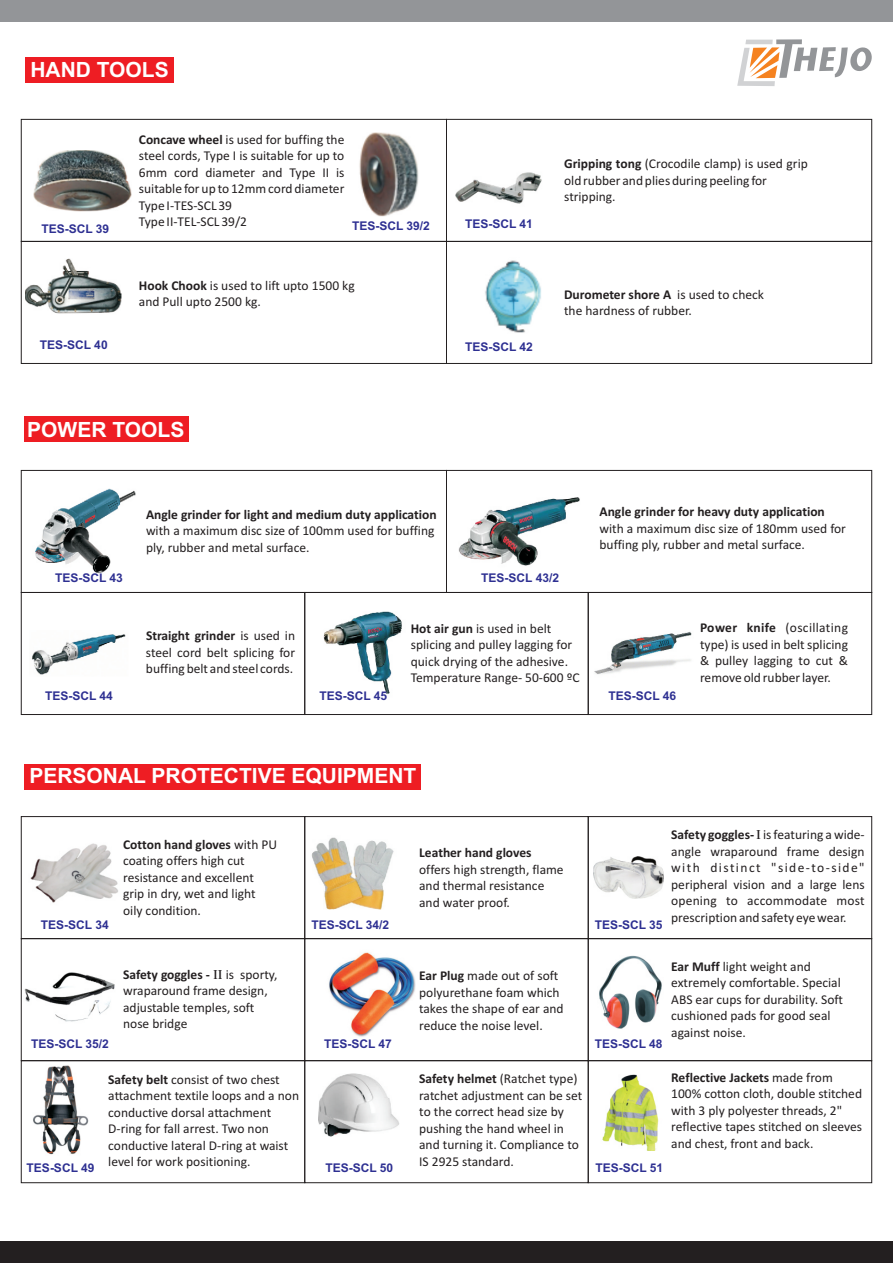
<style>
.page{position:relative;width:893px;height:1263px;background:#fff}
.page>*{position:absolute;margin:0;border:0;box-sizing:border-box;transform-origin:0 0}
.t1{font:700 21px "Arial";color:#fff}
.t2{font:13.5px/16.5px "Calibri";color:#231f20}
.t3{font:700 13.5px "Calibri";color:#231f20}
.t4{font:700 12px "Arial";color:#2e3092}
.s1{font-weight:700}
.s2{font-family:"Californian FB";font-weight:700}
</style>
<div class="page">
<div style="left:446px;top:119px;width:426px;height:123px;border:1px solid #231f20"></div>
<div style="left:446px;top:241px;width:426px;height:123px;border:1px solid #231f20"></div>
<img style="left:455px;top:172px;width:87px;height:32px">
<img style="left:485px;top:260px;width:56px;height:73px">
<div style="left:446px;top:470px;width:426px;height:123px;border:1px solid #231f20"></div>
<div style="left:21px;top:470px;width:426px;height:123px;border:1px solid #231f20"></div>
<div style="left:21px;top:592px;width:284px;height:123px;border:1px solid #231f20"></div>
<div style="left:305px;top:592px;width:283px;height:123px;border:1px solid #231f20"></div>
<div style="left:588px;top:592px;width:284px;height:123px;border:1px solid #231f20"></div>
<div style="left:21px;top:816px;width:284px;height:123px;border:1px solid #231f20"></div>
<div style="left:305px;top:816px;width:283px;height:123px;border:1px solid #231f20"></div>
<div style="left:588px;top:816px;width:284px;height:123px;border:1px solid #231f20"></div>
<div style="left:21px;top:938px;width:284px;height:123px;border:1px solid #231f20"></div>
<div style="left:305px;top:938px;width:283px;height:123px;border:1px solid #231f20"></div>
<div style="left:588px;top:938px;width:284px;height:123px;border:1px solid #231f20"></div>
<div style="left:21px;top:1060px;width:284px;height:123px;border:1px solid #231f20"></div>
<div style="left:305px;top:1060px;width:283px;height:123px;border:1px solid #231f20"></div>
<div style="left:588px;top:1060px;width:284px;height:123px;border:1px solid #231f20"></div>
<div style="left:25px;top:764px;width:396px;height:25px;background:#ee1d23"></div>
<div style="left:25px;top:417px;width:164px;height:25px;background:#ee1d23"></div>
<div style="left:25px;top:57px;width:148px;height:25px;background:#ee1d23"></div>
<img style="left:458px;top:497px;width:122px;height:69px">
<img style="left:323px;top:611px;width:79px;height:83px">
<img style="left:30px;top:843px;width:88px;height:60px">
<img style="left:311px;top:837px;width:83px;height:72px">
<img style="left:599px;top:955px;width:63px;height:74px">
<img style="left:33px;top:1065px;width:55px;height:90px">
<img style="left:329px;top:952px;width:86px;height:85px">
<img style="left:35px;top:488px;width:101px;height:86px">
<img style="left:594px;top:631px;width:98px;height:43px">
<div style="left:0;top:0;width:893px;height:21px;background:#939598"></div>
<div style="left:0;top:1242px;width:893px;height:21px;background:#231f20"></div>
<svg style="left:737px;top:39px;width:135px;height:47px"></svg>
<div style="left:21px;top:119px;width:426px;height:123px;border:1px solid #231f20"></div>
<div style="left:21px;top:241px;width:426px;height:123px;border:1px solid #231f20"></div>
<img style="left:33px;top:150px;width:99px;height:62px">
<img style="left:359px;top:133px;width:60px;height:84px">
<img style="left:26px;top:259px;width:95px;height:55px">
<img style="left:31px;top:634px;width:95px;height:41px">
<img style="left:602px;top:1074px;width:57px;height:77px">
<img style="left:24px;top:972px;width:91px;height:50px">
<img style="left:593px;top:857px;width:71px;height:41px">
<img style="left:319px;top:1073px;width:80px;height:64px">
<h1 class="t1" style="left:30px;top:62px;width:140px">HAND TOOLS</h1>
<p class="t2" style="left:139px;top:132px;width:207px"><span class="s1">Concave wheel</span> is used for buffing the steel cords, Type I is suitable for up to<br>6mm cord diameter and Type II is suitable for up to 12mm cord diameter<br>Type I-TES-SCL 39<br>Type II-TEL-SCL 39/2</p>
<p class="t4" style="left:41px;top:224px;width:69px">TES-SCL 39</p>
<p class="t4" style="left:352px;top:222px;width:79px">TES-SCL 39/2</p>
<p class="t4" style="left:40px;top:340px;width:69px">TES-SCL 40</p>
<p class="t2" style="left:139px;top:278px;width:217px"><span class="s1">Hook Chook</span> is used to lift upto 1500 kg and Pull upto 2500 kg.</p>
<h1 class="t1" style="left:27px;top:422px;width:159px">POWER TOOLS</h1>
<p class="t3" style="left:146px;top:509px;width:292px">Angle grinder for light and medium duty application</p>
<p class="t2" style="left:146px;top:524px;width:290px">with a maximum disc size of 100mm used for buffing ply, rubber and metal surface.</p>
<p class="t4" style="left:465px;top:219px;width:69px">TES-SCL 41</p>
<p class="t4" style="left:465px;top:342px;width:69px">TES-SCL 42</p>
<p class="t2" style="left:564px;top:156px;width:245px"><span class="s1">Gripping tong</span> (Crocodile clamp) is used grip old rubber and plies during peeling for stripping.</p>
<p class="t2" style="left:564px;top:287px;width:201px"><span class="s1">Durometer shore A</span> is used to check the hardness of rubber.</p>
<p class="t3" style="left:599px;top:506px;width:227px">Angle grinder for heavy duty application</p>
<p class="t2" style="left:599px;top:521px;width:248px">with a maximum disc size of 180mm used for buffing ply, rubber and metal surface.</p>
<p class="t4" style="left:55px;top:573px;width:69px">TES-SCL 43</p>
<p class="t4" style="left:481px;top:573px;width:79px">TES-SCL 43/2</p>
<p class="t2" style="left:146px;top:628px;width:151px;text-align:justify"><span class="s1">Straight grinder</span> is used in steel cord belt splicing for buffing belt and steel cords.</p>
<p class="t2" style="left:411px;top:621px;width:170px"><span class="s1">Hot air gun</span> is used in belt splicing and pulley lagging for quick drying of the adhesive.<br>Temperature Range- 50-600 ºC</p>
<p class="t2" style="left:700px;top:620px;width:149px;text-align:justify"><span class="s1">Power knife</span> (oscillating type) is used in belt splicing &amp; pulley lagging to cut &amp; remove old rubber layer.</p>
<p class="t4" style="left:45px;top:691px;width:69px">TES-SCL 44</p>
<p class="t4" style="left:319px;top:691px;width:69px">TES-SCL 45</p>
<p class="t4" style="left:608px;top:691px;width:69px">TES-SCL 46</p>
<h1 class="t1" style="left:29px;top:768px;width:389px">PERSONAL PROTECTIVE EQUIPMENT</h1>
<p class="t4" style="left:41px;top:920px;width:69px">TES-SCL 34</p>
<p class="t2" style="left:123px;top:837px;width:155px"><span class="s1">Cotton hand gloves</span> with PU coating offers high cut resistance and excellent grip in dry, wet and light oily condition.</p>
<p class="t3" style="left:419px;top:847px;width:114px">Leather hand gloves</p>
<p class="t2" style="left:419px;top:862px;width:146px">offers high strength, flame and thermal resistance and water proof.</p>
<p class="t4" style="left:311px;top:920px;width:79px">TES-SCL 34/2</p>
<p class="t4" style="left:595px;top:920px;width:69px">TES-SCL 35</p>
<p class="t2" style="left:671px;top:828px;width:195px;text-align:justify"><span class="s1">Safety goggles-</span> <span class="s2">I</span> is featuring a wide&shy;angle wraparound frame design with distinct "side-to-side" peripheral vision and a large lens opening to accommodate most prescription and safety eye wear.</p>
<p class="t2" style="left:123px;top:967px;width:156px"><span class="s1">Safety goggles -</span> <span class="s2">II</span> is sporty, wraparound frame design, adjustable temples, soft nose bridge</p>
<p class="t2" style="left:419px;top:969px;width:146px"><span class="s1">Ear Plug</span> made out of soft polyurethane foam which takes the shape of ear and reduce the noise level.</p>
<p class="t2" style="left:671px;top:959px;width:173px"><span class="s1">Ear Muff</span> light weight and extremely comfortable. Special<br>ABS ear cups for durability. Soft cushioned pads for good seal against noise.</p>
<p class="t2" style="left:108px;top:1072px;width:192px"><span class="s1">Safety belt</span> consist of two chest attachment textile loops and a non conductive dorsal attachment<br>D-ring for fall arrest. Two non conductive lateral D-ring at waist level for work positioning.</p>
<p class="t2" style="left:419px;top:1072px;width:165px"><span class="s1">Safety helmet</span> (Ratchet type) ratchet adjustment can be set to the correct head size by pushing the hand wheel in and turning it. Compliance to<br>IS 2925 standard.</p>
<p class="t2" style="left:671px;top:1070px;width:192px"><span class="s1">Reflective Jackets</span> made from<br>100% cotton cloth, double stitched with 3 ply polyester threads, 2" reflective tapes stitched on sleeves and chest, front and back.</p>
<p class="t4" style="left:31px;top:1039px;width:79px">TES-SCL 35/2</p>
<p class="t4" style="left:324px;top:1039px;width:69px">TES-SCL 47</p>
<p class="t4" style="left:595px;top:1039px;width:69px">TES-SCL 48</p>
<p class="t4" style="left:27px;top:1163px;width:69px">TES-SCL 49</p>
<p class="t4" style="left:325px;top:1163px;width:69px">TES-SCL 50</p>
<p class="t4" style="left:595px;top:1163px;width:69px">TES-SCL 51</p>
</div>
